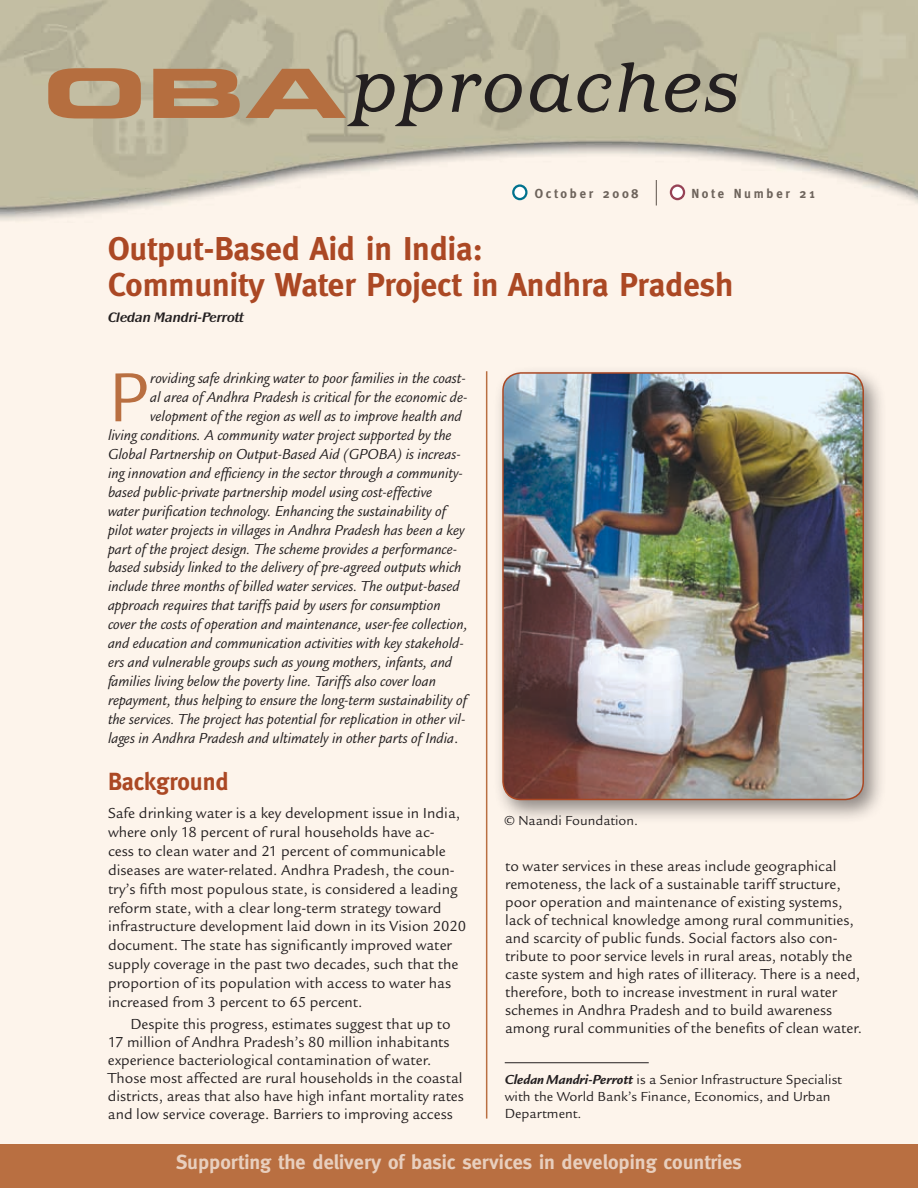
<style>
.page{position:relative;width:918px;height:1188px;background:#fff}
.page>*{position:absolute;margin:0;border:0;box-sizing:border-box;transform-origin:0 0}
.t1{font:75.3px "Legacy San ITC";color:#b96f41}
.t2{font:italic 75px "Barcelona ITC";color:#231f20}
.t3{font:700 33px/36px "Meta";color:#ab4824}
.t4{font:700 24.75px "Meta";color:#ab4824}
.t5{font:700 20.25px "Meta";color:#e8cfbe}
.t6{font:15.75px/18px "Legacy San ITC";color:#231f20}
.t7{font:italic 15.75px "Legacy San ITC";color:#231f20}
.t8{font:14.25px/17.1px "Legacy San ITC";color:#231f20}
.t9{font:italic 700 14.25px "Panache ITC";color:#231f20}
.t10{font:700 13.2px "Meta";letter-spacing:.215em;color:#6d635b}
.s1{font-style:normal}
.s2{font-weight:700;font-style:italic}
</style>
<div class="page">
<img style="left:0;top:0;width:918px;height:1145px">
<hr style="left:486px;top:371px;width:1px;height:748px;background:#b96f41">
<svg style="left:656px;top:180px;width:1px;height:25px"></svg>
<svg style="left:512px;top:184px;width:16px;height:16px"></svg>
<svg style="left:670px;top:184px;width:15px;height:16px"></svg>
<svg style="left:48px;top:68px;width:93px;height:50px;background:#b8875e"></svg>
<svg style="left:153px;top:69px;width:87px;height:49px;background:#b57c52"></svg>
<svg style="left:246px;top:69px;width:100px;height:49px;background:#b7916d"></svg>
<div style="left:0;top:1145px;width:918px;height:43px;background:#b96f41"></div>
<hr style="left:505px;top:1062px;width:144px;height:1px;background:#231f20">
<div style="left:492px;top:364px;width:394px;height:460px;background:#231f20;opacity:.5"></div>
<img style="left:503px;top:373px;width:360px;height:427px">
<div style="left:502px;top:372px;width:362px;height:428px;border:2px solid #ab4824;border-radius:18px"></div>
<h2 class="t2" style="left:351px;top:45px;width:392px">pproaches</h2>
<p class="t10" style="left:535px;top:185px;width:105px">October 2008</p>
<p class="t10" style="left:692px;top:185px;width:125px">Note Number 21</p>
<h3 class="t3" style="left:108px;top:230px;width:627px">Output-Based Aid in India:<br>Community Water Project in Andhra Pradesh</h3>
<p class="t9" style="left:108px;top:309px;width:137px">Cledan Mandri-Perrott</p>
<h1 class="t1" style="left:108px;top:355px;width:42px">P</h1>
<p class="t7" style="left:150px;top:370px;width:317px">roviding safe drinking water to poor families in the coast-</p>
<p class="t7" style="left:150px;top:389px;width:319px">al area of Andhra Pradesh is critical for the economic de-</p>
<p class="t7" style="left:150px;top:408px;width:313px">velopment of the region as well as to improve health and</p>
<p class="t7" style="left:108px;top:427px;width:345px">living conditions. A community water project supported by the</p>
<p class="t7" style="left:108px;top:446px;width:354px">Global Partnership on Output-Based Aid (GPOBA) is increas-</p>
<p class="t7" style="left:108px;top:465px;width:356px">ing innovation and efficiency in the sector through a community-</p>
<p class="t7" style="left:108px;top:483px;width:326px">based public-private partnership model using cost-effective</p>
<p class="t7" style="left:108px;top:502px;width:339px">water purification technology. Enhancing the sustainability of</p>
<p class="t7" style="left:108px;top:521px;width:358px">pilot water projects in villages in Andhra Pradesh has been a key</p>
<p class="t7" style="left:108px;top:540px;width:351px">part of the project design. The scheme provides a performance-</p>
<p class="t7" style="left:108px;top:559px;width:355px">based subsidy linked to the delivery of pre-agreed outputs which</p>
<p class="t7" style="left:108px;top:578px;width:353px">include three months of billed water services. The output-based</p>
<p class="t7" style="left:108px;top:597px;width:334px">approach requires that tariffs paid by users for consumption</p>
<p class="t7" style="left:108px;top:616px;width:361px">cover the costs of operation and maintenance, user-fee collection,</p>
<p class="t7" style="left:108px;top:635px;width:357px">and education and communication activities with key stakehold-</p>
<p class="t7" style="left:108px;top:654px;width:346px">ers and vulnerable groups such as young mothers, infants, and</p>
<p class="t7" style="left:108px;top:672px;width:330px">families living below the poverty line. Tariffs also cover loan</p>
<p class="t7" style="left:108px;top:691px;width:360px">repayment, thus helping to ensure the long-term sustainability of</p>
<p class="t7" style="left:108px;top:710px;width:359px">the services. The project has potential for replication in other vil-</p>
<p class="t7" style="left:108px;top:729px;width:352px">lages in Andhra Pradesh and ultimately in other parts of India<span class="s1">.</span></p>
<h3 class="t4" style="left:108px;top:767px;width:122px">Background</h3>
<p class="t6" style="left:108px;top:804px;width:360px;line-height:18.9px">Safe drinking water is a key development issue in India, where only 18 percent of rural households have ac-<br>cess to clean water and 21 percent of communicable diseases are water-related. Andhra Pradesh, the coun&shy;try’s fifth most populous state, is considered a leading reform state, with a clear long-term strategy toward infrastructure development laid down in its Vision 2020 document. The state has significantly improved water supply coverage in the past two decades, such that the proportion of its population with access to water has increased from 3 percent to 65 percent.</p>
<p class="t6" style="left:108px;top:1016px;width:357px;text-indent:23px">Despite this progress, estimates suggest that up to 17 million of Andhra Pradesh’s 80 million inhabitants experience bacteriological contamination of water.<br>Those most affected are rural households in the coastal districts, areas that also have high infant mortality rates and low service coverage. Barriers to improving access</p>
<p class="t8" style="left:504px;top:812px;width:136px">© Naandi Foundation.</p>
<p class="t6" style="left:505px;top:857px;width:358px">to water services in these areas include geographical remoteness, the lack of a sustainable tariff structure, poor operation and maintenance of existing systems, lack of technical knowledge among rural communities, and scarcity of public funds. Social factors also con&shy;tribute to poor service levels in rural areas, notably the caste system and high rates of illiteracy. There is a need, therefore, both to increase investment in rural water schemes in Andhra Pradesh and to build awareness among rural communities of the benefits of clean water.</p>
<p class="t8" style="left:505px;top:1071px;width:339px"><span class="s2">Cledan Mandri-Perrott</span> is a Senior Infrastructure Specialist with the World Bank’s Finance, Economics, and Urban<br>Department.</p>
<p class="t5" style="left:176px;top:1150px;width:567px">Supporting the delivery of basic services in developing countries</p>
</div>
